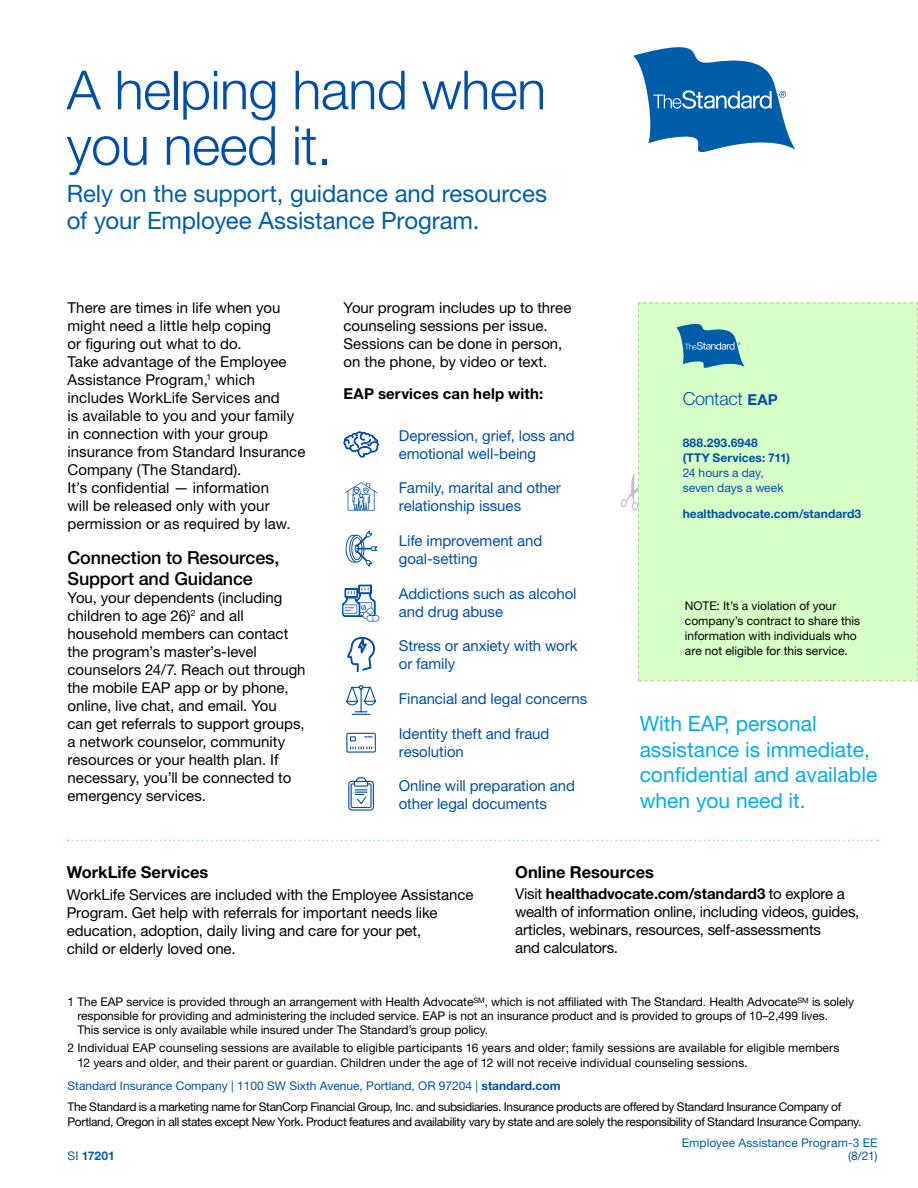
<style>
.page{position:relative;width:918px;height:1188px;background:#fff}
.page>*{position:absolute;margin:0;border:0;box-sizing:border-box;transform-origin:0 0}
.t1{font:300 54px/55.5px "Helvetica Neue LT Std";letter-spacing:-.01em;color:#004ea8}
.t2{font:24px/27px "Helvetica Neue LT Std";letter-spacing:-.005em;color:#005daa}
.t3{font:21px/25.5px "Helvetica Neue LT Std";color:#00aeef}
.t4{font:500 18px/21px "Helvetica Neue LT Std";letter-spacing:-.01em;color:#000}
.t5{font:300 18px "Helvetica Neue LT Std";letter-spacing:-.015em;color:#004ea8}
.t6{font:700 16.5px "Helvetica Neue LT Std";color:#000}
.t7{font:15px/18px "Helvetica Neue LT Std";color:#000}
.t8{font:15px/18px "Helvetica Neue LT Std";letter-spacing:-.005em;color:#004ea8}
.t9{font:700 15px "Helvetica Neue LT Std";letter-spacing:.01em;color:#000}
.t10{font:12px/15px "Helvetica Neue LT Std";letter-spacing:-.005em;color:#000}
.t11{font:12px/21px "Helvetica Neue LT Std";letter-spacing:-.025em;color:#000}
.t12{font:700 12px/15px "Helvetica Neue LT Std";letter-spacing:.005em;color:#004ea8}
.t13{font:12px/13.5px "Helvetica Neue LT Std";letter-spacing:.01em;color:#005daa;text-align:right}
.t14{font:12px/15px "Helvetica Neue LT Std";color:#004ea8}
.t15{font:700 12px "Helvetica Neue LT Std";color:#005daa}
.s1{font-weight:700;font-size:15px}
.s2{font-weight:700}
.s3{color:#004ea8}
.s4{font-weight:700;color:#004ea8}
.s5{font-weight:400}
</style>
<div class="page">
<svg style="left:68px;top:840px;width:811px;height:1px"></svg>
<svg style="left:344px;top:432px;width:35px;height:25px"></svg>
<svg style="left:345px;top:482px;width:32px;height:29px"></svg>
<svg style="left:343px;top:585px;width:36px;height:37px"></svg>
<svg style="left:347px;top:637px;width:28px;height:35px"></svg>
<svg style="left:346px;top:685px;width:30px;height:30px"></svg>
<svg style="left:346px;top:732px;width:30px;height:21px"></svg>
<svg style="left:348px;top:777px;width:26px;height:34px"></svg>
<svg style="left:346px;top:530px;width:32px;height:37px"></svg>
<svg style="left:633px;top:47px;width:162px;height:105px"></svg>
<svg style="left:621px;top:303px;width:297px;height:378px;background:#d4fbc9"></svg>
<h1 class="t1" style="left:67px;top:61px;width:481px">A helping hand when you need it.</h1>
<h2 class="t2" style="left:67px;top:180px;width:482px">Rely on the support, guidance and resources of your Employee Assistance Program.</h2>
<p class="t7" style="left:67px;top:298px;width:240px">There are times in life when you might need a little help coping<br>or figuring out what to do.<br>Take advantage of the Employee<br>Assistance Program,<sup>1</sup> which includes WorkLife Services and<br>is available to you and your family in connection with your group insurance from Standard Insurance<br>Company (The Standard).<br>It’s confidential — information<br>will be released only with your permission or as required by law.</p>
<p class="t4" style="left:68px;top:546px;width:213px">Connection to Resources,<br>Support and Guidance</p>
<p class="t7" style="left:68px;top:588px;width:240px">You, your dependents (including children to age 26)<sup>2</sup> and all household members can contact the program’s master’s-level counselors 24/7. Reach out through the mobile EAP app or by phone, online, live chat, and email. You<br>can get referrals to support groups, a network counselor, community resources or your health plan. If necessary, you’ll be connected to emergency services.</p>
<p class="t7" style="left:344px;top:298px;width:229px">Your program includes up to three counseling sessions per issue.<br>Sessions can be done in person, on the phone, by video or text.</p>
<p class="t9" style="left:344px;top:384px;width:201px">EAP services can help with:</p>
<p class="t8" style="left:399px;top:426px;width:177px">Depression, grief, loss and emotional well-being</p>
<p class="t8" style="left:399px;top:479px;width:164px">Family, marital and other relationship issues</p>
<p class="t8" style="left:399px;top:532px;width:145px">Life improvement and goal-setting</p>
<p class="t8" style="left:399px;top:584px;width:179px">Addictions such as alcohol and drug abuse</p>
<p class="t8" style="left:399px;top:637px;width:180px">Stress or anxiety with work or family</p>
<p class="t8" style="left:399px;top:690px;width:190px">Financial and legal concerns</p>
<p class="t8" style="left:399px;top:724px;width:152px">Identity theft and fraud resolution</p>
<p class="t8" style="left:399px;top:777px;width:178px">Online will preparation and other legal documents</p>
<p class="t5" style="left:683px;top:388px;width:97px">Contact <span class="s1">EAP</span></p>
<p class="t12" style="left:683px;top:435px;width:109px">888.293.6948<br>(TTY Services: 711)</p>
<p class="t14" style="left:683px;top:466px;width:102px">24 hours a day, seven days a week</p>
<p class="t12" style="left:683px;top:506px;width:180px">healthadvocate.com/standard3</p>
<p class="t10" style="left:685px;top:598px;width:177px">NOTE: It’s a violation of your company’s contract to share this information with individuals who are not eligible for this service.</p>
<h3 class="t3" style="left:640px;top:711px;width:239px">With EAP, personal assistance is immediate, confidential and available when you need it.</h3>
<p class="t6" style="left:67px;top:862px;width:143px">WorkLife Services</p>
<p class="t7" style="left:67px;top:885px;width:408px">WorkLife Services are included with the Employee Assistance Program. Get help with referrals for important needs like education, adoption, daily living and care for your pet,<br>child or elderly loved one.</p>
<p class="t6" style="left:515px;top:862px;width:140px">Online Resources</p>
<p class="t7" style="left:515px;top:885px;width:346px">Visit <span class="s2">healthadvocate.com/standard3</span> to explore a wealth of information online, including videos, guides, articles, webinars, resources, self-assessments<br>and calculators.</p>
<p class="t10" style="left:77px;top:994px;width:778px;line-height:14.4px;text-indent:-10px">1 The EAP service is provided through an arrangement with Health Advocate<sup>SM</sup>, which is not affiliated with The Standard. Health Advocate<sup>SM</sup> is solely responsible for providing and administering the included service. EAP is not an insurance product and is provided to groups of 10–2,499 lives.<br>This service is only available while insured under The Standard’s group policy.</p>
<p class="t10" style="left:77px;top:1040px;width:764px;text-indent:-10px">2 Individual EAP counseling sessions are available to eligible participants 16 years and older; family sessions are available for eligible members<br>12 years and older, and their parent or guardian. Children under the age of 12 will not receive individual counseling sessions.</p>
<p class="t11" style="left:68px;top:1075px;width:775px"><span class="s3">Standard Insurance Company | 1100 SW Sixth Avenue, Portland, OR 97204 |</span> <span class="s4">standard.com<br></span>The Standard is a marketing name for StanCorp Financial Group, Inc. and subsidiaries. Insurance products are offered by Standard Insurance Company of</p>
<p class="t11" style="left:68px;top:1111px;width:796px">Portland, Oregon in all states except New York. Product features and availability vary by state and are solely the responsibility of Standard Insurance Company.</p>
<p class="t15" style="left:68px;top:1149px;width:49px"><span class="s5">SI</span> 17201</p>
<p class="t13" style="left:682px;top:1136px;width:197px">Employee Assistance Program-3 EE (8/21)</p>
</div>
